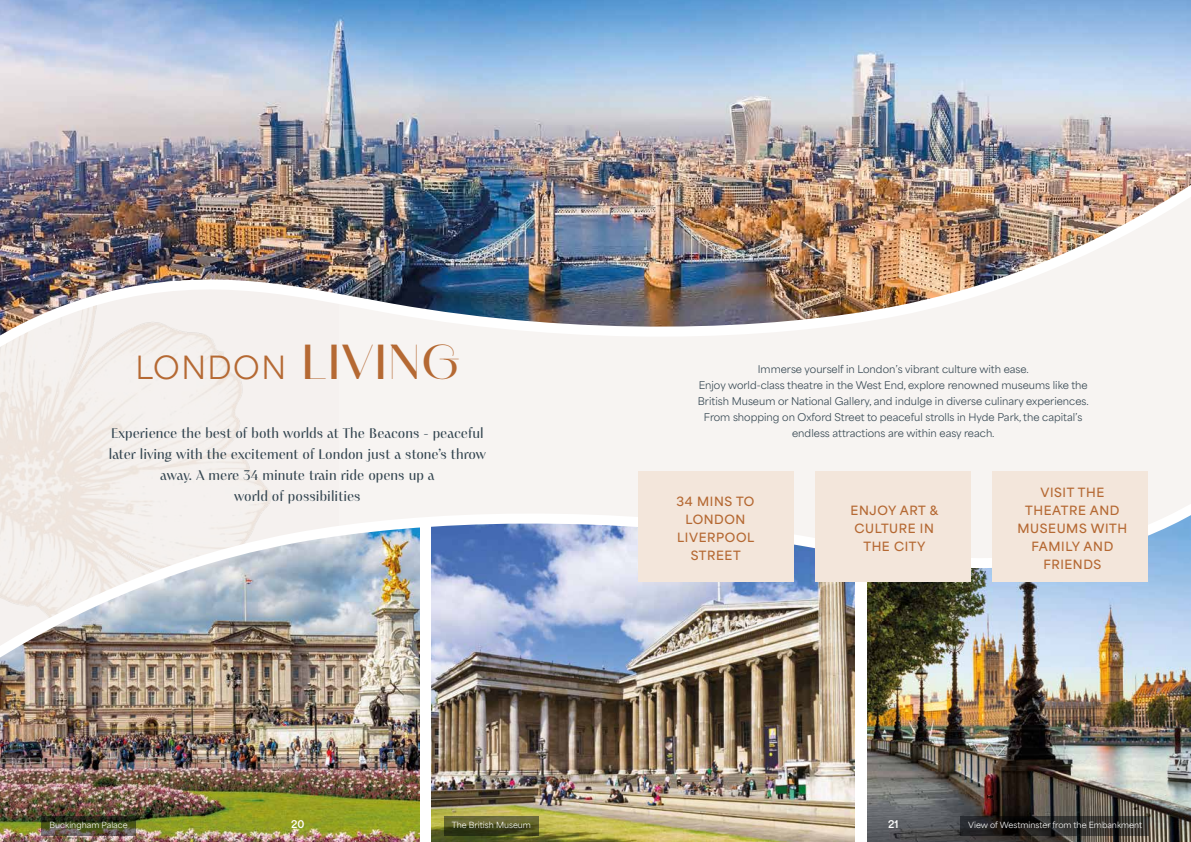
<style>
.page{position:relative;width:1191px;height:842px;background:#fff}
.page>*{position:absolute;margin:0;border:0;box-sizing:border-box;transform-origin:0 0}
.t1{font:30px "Area Normal";letter-spacing:.05em;color:#b56933}
.t2{font:14px/21px "PF Marlet Display";color:#334550;text-align:center}
.t3{font:600 12px/18px "Area Normal";letter-spacing:.05em;color:#b56933;text-align:center}
.t4{font:10px/16px "Area Normal";color:#334550;text-align:center}
.t5{font:700 10px "Area Normal";color:#fff}
.t6{font:8px "Area Normal";color:#fff}
.s1{font-family:"Amandine";font-weight:500;font-size:45px}
</style>
<div class="page">
<img style="left:0;top:679px;width:420px;height:163px">
<img style="left:431px;top:679px;width:424px;height:163px">
<img style="left:867px;top:679px;width:324px;height:163px">
<img style="left:0;top:0;width:1191px;height:162px">
<img style="left:0;top:162px;width:1191px;height:517px">
<div style="left:638px;top:471px;width:155px;height:110px;background:#f3e6db"></div>
<div style="left:815px;top:471px;width:155px;height:110px;background:#f3e6db"></div>
<div style="left:993px;top:471px;width:155px;height:111px;background:#f3e6db"></div>
<svg style="left:41px;top:816px;width:95px;height:19px"></svg>
<svg style="left:444px;top:816px;width:94px;height:19px"></svg>
<svg style="left:960px;top:816px;width:188px;height:19px"></svg>
<h1 class="t1" style="left:135px;top:341px;width:325px">LONDON <span class="s1">LIVING</span></h1>
<h2 class="t2" style="left:109px;top:423px;width:379px">Experience the best of both worlds at The Beacons - peaceful later living with the excitement of London just a stone’s throw away. A mere 34 minute train ride opens up a<br>world of possibilities</h2>
<p class="t4" style="left:698px;top:359px;width:392px">Immerse yourself in London’s vibrant culture with ease.<br>Enjoy world-class theatre in the West End, explore renowned museums like the British Museum or National Gallery, and indulge in diverse culinary experiences.<br>From shopping on Oxford Street to peaceful strolls in Hyde Park, the capital’s endless attractions are within easy reach.</p>
<p class="t3" style="left:676px;top:491px;width:79px">34 MINS TO<br>LONDON<br>LIVERPOOL<br>STREET</p>
<p class="t3" style="left:850px;top:500px;width:89px">ENJOY ART &amp;<br>CULTURE IN<br>THE CITY</p>
<p class="t3" style="left:1017px;top:482px;width:111px">VISIT THE<br>THEATRE AND<br>MUSEUMS WITH<br>FAMILY AND<br>FRIENDS</p>
<p class="t6" style="left:50px;top:817px;width:80px">Buckingham Palace</p>
<p class="t5" style="left:291px;top:815px;width:15px">20</p>
<p class="t6" style="left:452px;top:817px;width:81px">The British Museum</p>
<p class="t5" style="left:888px;top:815px;width:12px">21</p>
<p class="t6" style="left:968px;top:817px;width:176px">View of Westminster from the Embankment</p>
</div>
